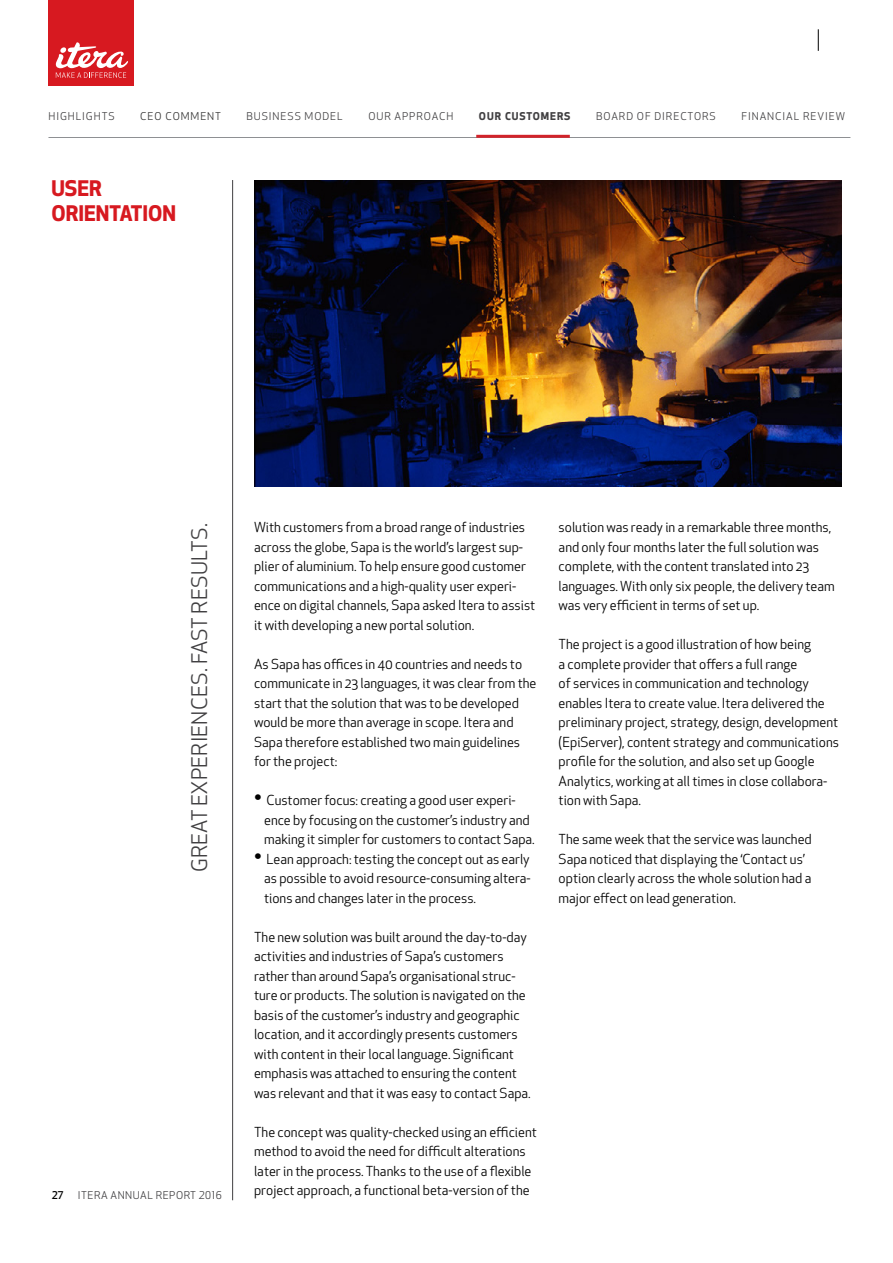
<style>
.page{position:relative;width:893px;height:1263px;background:#fff}
.page>*{position:absolute;margin:0;border:0;box-sizing:border-box;transform-origin:0 0}
._1_tittel_black{font:21px "Apex New";letter-spacing:.01em;color:#414042}
._1_tittel{font:700 21px/25.5px "Apex New";color:#d71920}
._3_brød{font:13.5px/19.5px "Apex New";color:#000}
.meny{font:10.5px "Apex New";letter-spacing:.09em;color:#414042}
.meny-2{font:10.5px "Apex New";letter-spacing:.05em;color:#414042}
.meny-3{font:700 10.5px "Apex New";letter-spacing:.09em;color:#414042}
.meny-4{font:10.5px "Apex New";letter-spacing:.09em;color:#333}
.t1{font:500 10.5px "Apex New";color:#000}
.s1{font-size:21px}
</style>
<div class="page">
<div style="left:48px;top:0;width:86px;height:85px;background:#d71920"></div>
<svg style="left:55px;top:42px;width:73px;height:36px"></svg>
<hr style="left:48px;top:137px;width:802px;height:1px;background:#808285">
<hr style="left:232px;top:180px;width:1px;height:1020px;background:#414042">
<svg style="left:818px;top:29px;width:1px;height:22px"></svg>
<img style="left:254px;top:180px;width:588px;height:306px">
<hr style="left:476px;top:135px;width:94px;height:3px;background:#d2232a">
<p class="meny" style="left:48px;top:109px;width:68px">HIGHLIGHTS</p>
<p class="meny-4" style="left:140px;top:109px;width:82px">CEO COMMENT</p>
<p class="meny" style="left:246px;top:109px;width:98px">BUSINESS MODEL</p>
<p class="meny" style="left:368px;top:109px;width:87px">OUR APPROACH</p>
<p class="meny-3" style="left:479px;top:108px;width:93px">OUR CUSTOMERS</p>
<p class="meny" style="left:596px;top:109px;width:121px">BOARD OF DIRECTORS</p>
<p class="meny" style="left:741px;top:109px;width:105px">FINANCIAL REVIEW</p>
<p class="_1_tittel" style="left:51px;top:174px;width:126px">USER<br>ORIENTATION</p>
<p class="_1_tittel_black" style="left:186px;top:872px;width:350px;rotate:-90deg">GREAT EXPERIENCES. FAST RESULTS.</p>
<p class="t1" style="left:52px;top:1188px;width:13px">27</p>
<p class="meny-2" style="left:78px;top:1188px;width:145px">ITERA ANNUAL REPORT 2016</p>
<p class="_3_brød" style="left:254px;top:517px;width:283px">With customers from a broad range of industries across the globe, Sapa is the world’s largest sup&shy;plier of aluminium. To help ensure good customer communications and a high-quality user experi&shy;ence on digital channels, Sapa asked Itera to assist it with developing a new portal solution.</p>
<p class="_3_brød" style="left:254px;top:654px;width:284px">As Sapa has offices in 40 countries and needs to communicate in 23 languages, it was clear from the start that the solution that was to be developed would be more than average in scope. Itera and Sapa therefore established two main guidelines for the project:</p>
<p class="_3_brød" style="left:264px;top:790px;width:272px;text-indent:-10px"><span class="s1">•</span> Customer focus: creating a good user experi&shy;ence by focusing on the customer’s industry and making it simpler for customers to contact Sapa.</p>
<p class="_3_brød" style="left:264px;top:849px;width:268px;text-align:justify;text-indent:-10px"><span class="s1">•</span> Lean approach: testing the concept out as early as possible to avoid resource-consuming altera&shy;tions and changes later in the process.</p>
<p class="_3_brød" style="left:254px;top:927px;width:278px">The new solution was built around the day-to-day activities and industries of Sapa’s customers rather than around Sapa’s organisational struc&shy;ture or products. The solution is navigated on the basis of the customer’s industry and geographic location, and it accordingly presents customers with content in their local language. Significant emphasis was attached to ensuring the content was relevant and that it was easy to contact Sapa.</p>
<p class="_3_brød" style="left:254px;top:1122px;width:284px">The concept was quality-checked using an efficient method to avoid the need for difficult alterations later in the process. Thanks to the use of a flexible project approach, a functional beta-version of the</p>
<p class="_3_brød" style="left:559px;top:517px;width:278px">solution was ready in a remarkable three months, and only four months later the full solution was complete, with the content translated into 23 languages. With only six people, the delivery team was very efficient in terms of set up.</p>
<p class="_3_brød" style="left:559px;top:634px;width:282px">The project is a good illustration of how being<br>a complete provider that offers a full range<br>of services in communication and technology enables Itera to create value. Itera delivered the preliminary project, strategy, design, development (EpiServer), content strategy and communications profile for the solution, and also set up Google Analytics, working at all times in close collabora&shy;tion with Sapa.</p>
<p class="_3_brød" style="left:559px;top:829px;width:255px">The same week that the service was launched Sapa noticed that displaying the ‘Contact us’ option clearly across the whole solution had a major effect on lead generation.</p>
</div>
